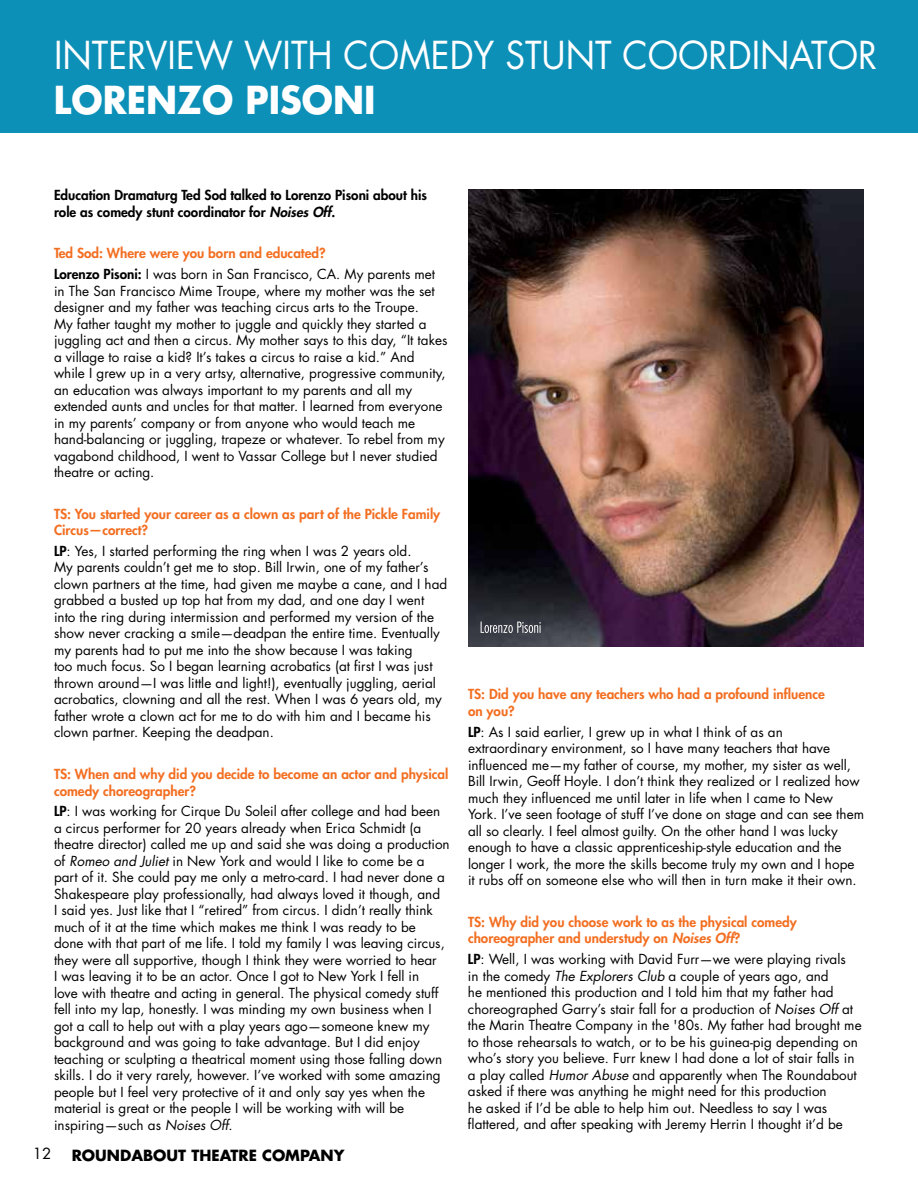
<style>
.page{position:relative;width:918px;height:1188px;background:#fff}
.page>*{position:absolute;margin:0;border:0;box-sizing:border-box;transform-origin:0 0}
.t1{font:37.5px "Futura Std";color:#fff;scale:.94 1}
.t2{font:700 37.5px "Futura Std";color:#fff;scale:.94 1}
.t3{font:700 15px "Futura Std";color:#000}
.t4{font:15px "Futura Std";color:#000}
.t5{font:13.5px/16.5px "Futura Std";color:#000}
.t6{font:800 13.5px/16.5px "Futura Std";color:#f36f22}
.t7{font:800 13.5px/16.5px "Futura Std";color:#000}
.s1{font-style:italic}
.s2{font-weight:800;color:#f36f22}
.s3{font-weight:800}
</style>
<div class="page">
<div style="left:0;top:0;width:918px;height:133px;background:#0d90b8"></div>
<img style="left:468px;top:189px;width:396px;height:458px">
<svg style="left:481px;top:622px;width:60px;height:11px"></svg>
<h1 class="t1" style="left:54px;top:32px;width:877px">INTERVIEW WITH COMEDY STUNT COORDINATOR</h1>
<h1 class="t2" style="left:54px;top:75px;width:344px">LORENZO PISONI</h1>
<p class="t7" style="left:54px;top:187px;width:375px">Education Dramaturg Ted Sod talked to Lorenzo Pisoni about his role as comedy stunt coordinator for <span class="s1">Noises Off</span>.</p>
<p class="t5" style="left:54px;top:243px;width:383px;line-height:20.9px"><span class="s2">Ted Sod: Where were you born and educated?<br></span><span class="s3">Lorenzo Pisoni:</span> I was born in San Francisco, CA. My parents met</p>
<p class="t5" style="left:54px;top:283px;width:395px">in The San Francisco Mime Troupe, where my mother was the set designer and my father was teaching circus arts to the Troupe.<br>My father taught my mother to juggle and quickly they started a juggling act and then a circus. My mother says to this day, “It takes a village to raise a kid? It’s takes a circus to raise a kid.” And while I grew up in a very artsy, alternative, progressive community, an education was always important to my parents and all my extended aunts and uncles for that matter. I learned from everyone in my parents’ company or from anyone who would teach me hand-balancing or juggling, trapeze or whatever. To rebel from my vagabond childhood, I went to Vassar College but I never studied theatre or acting.</p>
<p class="t6" style="left:54px;top:505px;width:388px">TS: You started your career as a clown as part of the Pickle Family<br>Circus—correct?</p>
<p class="t5" style="left:54px;top:543px;width:395px"><span class="s3">LP</span>: Yes, I started performing the ring when I was 2 years old.<br>My parents couldn’t get me to stop. Bill Irwin, one of my father’s clown partners at the time, had given me maybe a cane, and I had grabbed a busted up top hat from my dad, and one day I went into the ring during intermission and performed my version of the show never cracking a smile—deadpan the entire time. Eventually my parents had to put me into the show because I was taking<br>too much focus. So I began learning acrobatics (at first I was just thrown around—I was little and light!), eventually juggling, aerial acrobatics, clowning and all the rest. When I was 6 years old, my father wrote a clown act for me to do with him and I became his clown partner. Keeping the deadpan.</p>
<p class="t6" style="left:54px;top:766px;width:396px">TS: When and why did you decide to become an actor and physical comedy choreographer?</p>
<p class="t5" style="left:54px;top:803px;width:397px"><span class="s3">LP</span>: I was working for Cirque Du Soleil after college and had been a circus performer for 20 years already when Erica Schmidt (a theatre director) called me up and said she was doing a production of <span class="s1">Romeo and Juliet</span> in New York and would I like to come be a part of it. She could pay me only a metro-card. I had never done a Shakespeare play professionally, had always loved it though, and<br>I said yes. Just like that I “retired” from circus. I didn’t really think much of it at the time which makes me think I was ready to be<br>done with that part of me life. I told my family I was leaving circus, they were all supportive, though I think they were worried to hear<br>I was leaving it to be an actor. Once I got to New York I fell in<br>love with theatre and acting in general. The physical comedy stuff fell into my lap, honestly. I was minding my own business when I got a call to help out with a play years ago—someone knew my background and was going to take advantage. But I did enjoy teaching or sculpting a theatrical moment using those falling down skills. I do it very rarely, however. I’ve worked with some amazing people but I feel very protective of it and only say yes when the material is great or the people I will be working with will be inspiring—such as <span class="s1">Noises Off</span>.</p>
<p class="t4" style="left:33px;top:1144px;width:20px">12</p>
<p class="t3" style="left:72px;top:1145px;width:274px">ROUNDABOUT THEATRE COMPANY</p>
<p class="t6" style="left:468px;top:686px;width:358px">TS: Did you have any teachers who had a profound influence on you?</p>
<p class="t5" style="left:468px;top:724px;width:398px"><span class="s3">LP</span>: As I said earlier, I grew up in what I think of as an extraordinary environment, so I have many teachers that have influenced me—my father of course, my mother, my sister as well, Bill Irwin, Geoff Hoyle. I don’t think they realized or I realized how much they influenced me until later in life when I came to New York. I’ve seen footage of stuff I’ve done on stage and can see them all so clearly. I feel almost guilty. On the other hand I was lucky enough to have a classic apprenticeship-style education and the longer I work, the more the skills become truly my own and I hope it rubs off on someone else who will then in turn make it their own.</p>
<p class="t6" style="left:468px;top:913px;width:330px">TS: Why did you choose work to as the physical comedy choreographer and understudy on <span class="s1">Noises Off</span>?</p>
<p class="t5" style="left:468px;top:951px;width:395px"><span class="s3">LP</span>: Well, I was working with David Furr—we were playing rivals<br>in the comedy <span class="s1">The Explorers Club</span> a couple of years ago, and<br>he mentioned this production and I told him that my father had choreographed Garry’s stair fall for a production of <span class="s1">Noises Off</span> at the Marin Theatre Company in the '80s. My father had brought me to those rehearsals to watch, or to be his guinea-pig depending on who’s story you believe. Furr knew I had done a lot of stair falls in a play called <span class="s1">Humor Abuse</span> and apparently when The Roundabout asked if there was anything he might need for this production<br>he asked if I’d be able to help him out. Needless to say I was flattered, and after speaking with Jeremy Herrin I thought it’d be</p>
</div>
